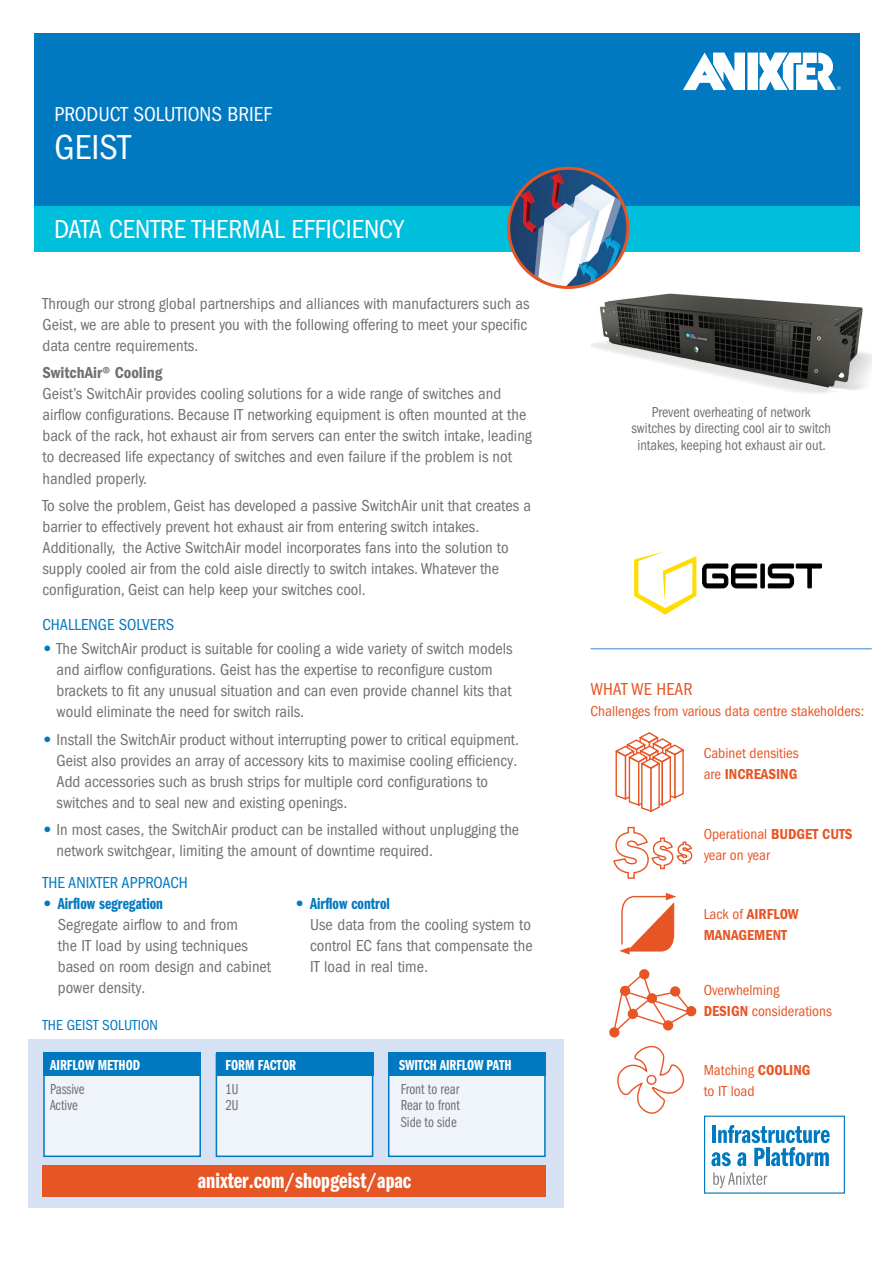
<style>
.page{position:relative;width:893px;height:1263px;background:#fff}
.page>*{position:absolute;margin:0;border:0;box-sizing:border-box;transform-origin:0 0}
.t1{font:condensed 36px "ITC Franklin Gothic Std";color:#fff}
.t2{font:condensed 27px "ITC Franklin Gothic Std";color:#fff}
.t3{font:22.5px "ITC Franklin Gothic Std Dm Cp";color:#fff}
.t4{font:condensed 21px "ITC Franklin Gothic Std";color:#fff}
.t5{font:condensed 18px "ITC Franklin Gothic Std";color:#e75525}
.t6{font:condensed 16.5px/21px "ITC Franklin Gothic Std";color:#717073}
.t7{font:condensed 16.5px "ITC Franklin Gothic Std";color:#0079c1}
.t8{font:16.5px "ITC Franklin Gothic Std Dm Cp";color:#0079c1}
.t9{font:16.5px "ITC Franklin Gothic Std Dm Cd";color:#717073}
.t10{font:condensed 15px/21px "ITC Franklin Gothic Std";color:#e75525}
.t11{font:condensed 15px/16.5px "ITC Franklin Gothic Std";color:#717073;text-align:center;scale:.95 1}
.t12{font:15px/16.5px "ITC Franklin Gothic Std Bk Cp";color:#717073}
.t13{font:15px "ITC Franklin Gothic Std Dm Cp";color:#fff}
.t14{font:15px/21px "ITC Franklin Gothic Std Dm Cd";color:#e75525}
.t15{font:condensed 15px "ITC Franklin Gothic Std";color:#0079c1}
.s1{font-family:"ITC Franklin Gothic Std Hvy";font-stretch:normal;color:#0079c1}
.s2{font-family:"ITC Franklin Gothic Std Hvy"}
.s3{font-family:"ITC Franklin Gothic Std";font-stretch:condensed}
.s4{font-family:"ITC Franklin Gothic Std Dm Cd";font-stretch:normal}
</style>
<div class="page">
<img style="left:592px;top:256px;width:279px;height:137px">
<div style="left:704px;top:1115px;width:141px;height:79px;border:1px solid #0079c1"></div>
<svg style="left:711px;top:1125px;width:119px;height:41px"></svg>
<svg style="left:713px;top:1172px;width:54px;height:16px"></svg>
<svg style="left:615px;top:732px;width:70px;height:81px"></svg>
<svg style="left:613px;top:826px;width:80px;height:53px"></svg>
<svg style="left:619px;top:893px;width:57px;height:62px"></svg>
<div style="left:609px;top:1027px;width:10px;height:10px;border:1px solid #e75525;border-radius:50%"></div>
<div style="left:639px;top:969px;width:10px;height:10px;border:1px solid #e75525;border-radius:50%"></div>
<div style="left:687px;top:1007px;width:9px;height:9px;background:#ee8967;border-radius:50%"></div>
<div style="left:686px;top:1006px;width:10px;height:10px;border:1px solid #e75525;border-radius:50%"></div>
<svg style="left:611px;top:971px;width:84px;height:143px"></svg>
<div style="left:646px;top:1075px;width:10px;height:10px;border:1px solid #e75525;border-radius:50%"></div>
<div style="left:28px;top:1039px;width:535px;height:169px;background:#d6e2f4"></div>
<div style="left:44px;top:1054px;width:156px;height:102px;background:#eff4fa"></div>
<div style="left:43px;top:1053px;width:158px;height:104px;border:2px solid #0079c1"></div>
<div style="left:216px;top:1054px;width:157px;height:102px;background:#eff4fa"></div>
<div style="left:216px;top:1053px;width:157px;height:104px;border:2px solid #0079c1"></div>
<div style="left:389px;top:1054px;width:156px;height:102px;background:#eff4fa"></div>
<div style="left:388px;top:1053px;width:158px;height:104px;border:2px solid #0079c1"></div>
<div style="left:43px;top:1052px;width:158px;height:24px;background:#0079c1"></div>
<div style="left:216px;top:1052px;width:157px;height:24px;background:#0079c1"></div>
<div style="left:388px;top:1052px;width:158px;height:24px;background:#0079c1"></div>
<div style="left:43px;top:1165px;width:503px;height:31px;background:#e75525"></div>
<hr style="left:590px;top:648px;width:282px;height:1px;background:#7cacdc">
<svg style="left:702px;top:563px;width:56px;height:26px"></svg>
<hr style="left:761px;top:564px;width:3px;height:24px;background:#000">
<div style="left:760px;top:564px;width:5px;height:24px;border:1px solid #000"></div>
<svg style="left:767px;top:563px;width:55px;height:26px"></svg>
<svg style="left:634px;top:551px;width:62px;height:64px"></svg>
<div style="left:34px;top:34px;width:825px;height:172px;background:#0079c1"></div>
<div style="left:34px;top:206px;width:825px;height:45px;background:#00bfdc"></div>
<div style="left:747px;top:53px;width:11px;height:37px;background:#fff"></div>
<svg style="left:683px;top:53px;width:62px;height:37px"></svg>
<svg style="left:759px;top:53px;width:82px;height:37px"></svg>
<img style="left:509px;top:168px;width:119px;height:119px;border-radius:60px">
<div style="left:507px;top:167px;width:122px;height:122px;border:3px solid #e75525;border-radius:50%"></div>
<p class="t4" style="left:55px;top:102px;width:219px">PRODUCT SOLUTIONS BRIEF</p>
<h1 class="t1" style="left:55px;top:127px;width:78px">GEIST</h1>
<h2 class="t2" style="left:54px;top:214px;width:351px">DATA CENTRE THERMAL EFFICIENCY</h2>
<p class="t6" style="left:43px;top:293px;width:489px">Through our strong global partnerships and alliances with manufacturers such as<br>Geist, we are able to present you with the following offering to meet your specific data centre requirements.</p>
<p class="t9" style="left:43px;top:364px;width:121px">SwitchAir® Cooling</p>
<p class="t6" style="left:43px;top:384px;width:491px">Geist’s SwitchAir provides cooling solutions for a wide range of switches and airflow configurations. Because IT networking equipment is often mounted at the back of the rack, hot exhaust air from servers can enter the switch intake, leading to decreased life expectancy of switches and even failure if the problem is not handled properly.</p>
<p class="t6" style="left:43px;top:495px;width:490px">To solve the problem, Geist has developed a passive SwitchAir unit that creates a barrier to effectively prevent hot exhaust air from entering switch intakes.<br>Additionally, the Active SwitchAir model incorporates fans into the solution to supply cooled air from the cold aisle directly to switch intakes. Whatever the configuration, Geist can help keep your switches cool.</p>
<p class="t7" style="left:43px;top:615px;width:133px">CHALLENGE SOLVERS</p>
<p class="t6" style="left:57px;top:638px;width:458px;text-indent:-14px"><span class="s1">•</span> The SwitchAir product is suitable for cooling a wide variety of switch models and airflow configurations. Geist has the expertise to reconfigure custom brackets to fit any unusual situation and can even provide channel kits that would eliminate the need for switch rails.</p>
<p class="t6" style="left:57px;top:729px;width:464px;text-indent:-14px"><span class="s1">•</span> Install the SwitchAir product without interrupting power to critical equipment.<br>Geist also provides an array of accessory kits to maximise cooling efficiency.<br>Add accessories such as brush strips for multiple cord configurations to switches and to seal new and existing openings.</p>
<p class="t6" style="left:57px;top:819px;width:464px;text-indent:-14px"><span class="s1">•</span> In most cases, the SwitchAir product can be installed without unplugging the network switchgear, limiting the amount of downtime required.</p>
<p class="t7" style="left:43px;top:873px;width:147px">THE ANIXTER APPROACH</p>
<p class="t8" style="left:43px;top:894px;width:122px"><span class="s2">•</span> Airflow segregation</p>
<p class="t6" style="left:58px;top:914px;width:215px">Segregate airflow to and from<br>the IT load by using techniques based on room design and cabinet power density.</p>
<p class="t8" style="left:295px;top:894px;width:97px"><span class="s2">•</span> Airflow control</p>
<p class="t6" style="left:310px;top:914px;width:224px;text-align:justify">Use data from the cooling system to control EC fans that compensate the IT load in real time.</p>
<p class="t15" style="left:43px;top:1016px;width:117px">THE GEIST SOLUTION</p>
<p class="t13" style="left:50px;top:1056px;width:92px">AIRFLOW METHOD</p>
<p class="t13" style="left:225px;top:1056px;width:72px">FORM FACTOR</p>
<p class="t13" style="left:399px;top:1056px;width:114px">SWITCH AIRFLOW PATH</p>
<p class="t11" style="left:631px;top:403px;width:211px">Prevent overheating of network switches by directing cool air to switch intakes, keeping hot exhaust air out.</p>
<p class="t5" style="left:590px;top:679px;width:104px">WHAT WE HEAR</p>
<p class="t10" style="left:590px;top:701px;width:275px">Challenges from various data centre stakeholders:</p>
<p class="t10" style="left:704px;top:743px;width:96px">Cabinet densities</p>
<p class="t14" style="left:704px;top:764px;width:95px"><span class="s3">are</span> INCREASING</p>
<p class="t10" style="left:704px;top:823px;width:150px">Operational <span class="s4">BUDGET CUTS </span>year on year</p>
<p class="t14" style="left:704px;top:903px;width:96px"><span class="s3">Lack of</span> AIRFLOW<br>MANAGEMENT</p>
<p class="t10" style="left:704px;top:979px;width:130px">Overwhelming<br><span class="s4">DESIGN</span> considerations</p>
<p class="t10" style="left:704px;top:1060px;width:108px">Matching <span class="s4">COOLING</span></p>
<p class="t12" style="left:225px;top:1081px;width:15px">1U<br>2U</p>
<p class="t12" style="left:401px;top:1081px;width:61px;text-align:justify">Front to rear Rear to front Side to side</p>
<p class="t12" style="left:50px;top:1081px;width:36px">Passive</p>
<p class="t10" style="left:704px;top:1081px;width:52px">to IT load</p>
<p class="t12" style="left:50px;top:1097px;width:29px">Active</p>
<h3 class="t3" style="left:198px;top:1168px;width:215px">anixter.com/shopgeist/apac</h3>
</div>
